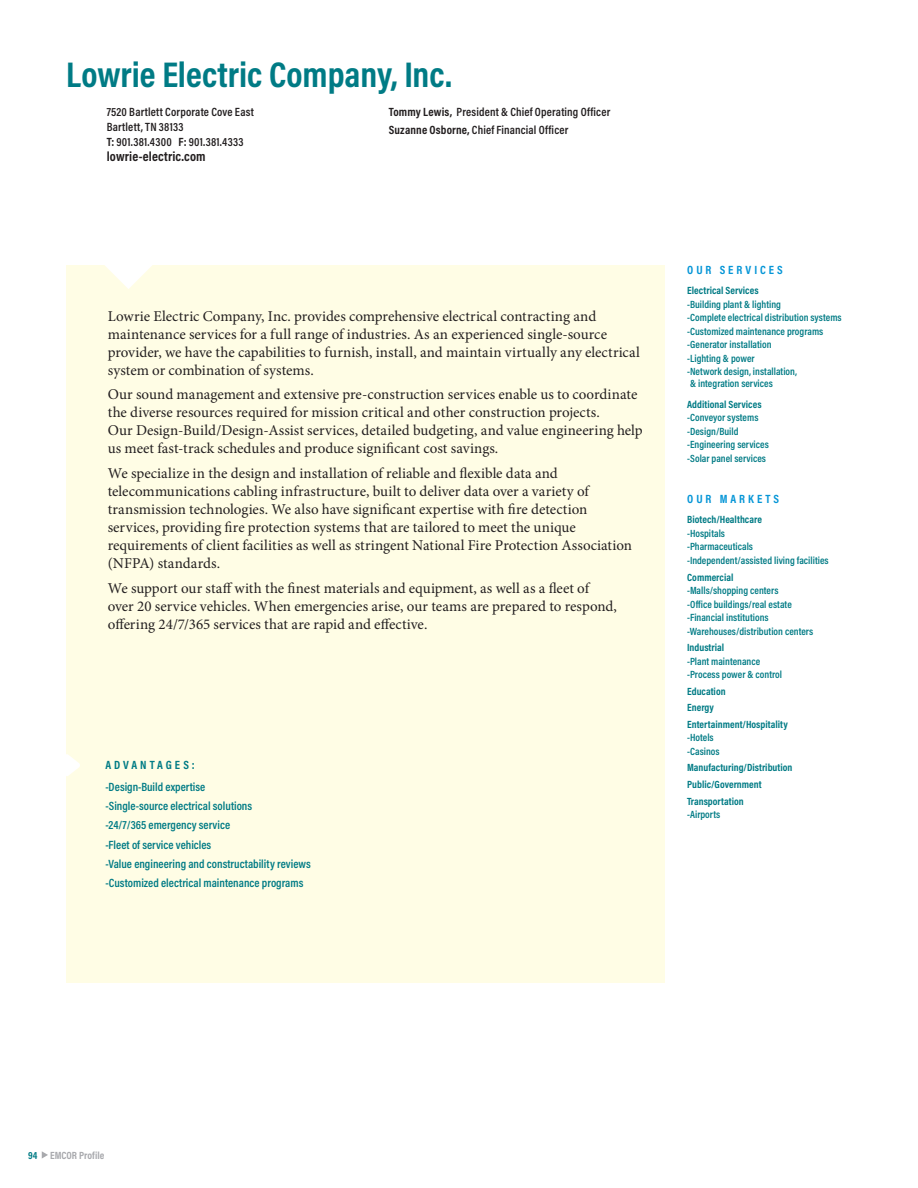
<style>
.page{position:relative;width:918px;height:1188px;background:#fff}
.page>*{position:absolute;margin:0;border:0;box-sizing:border-box;transform-origin:0 0}
.t1{font:700 36px "Acumin Pro Cond";color:#007b85}
.COMPANY_BIO{font:15px/18px "Minion Pro";color:#231f20}
.t2{font:700 13.5px "Acumin Pro Cond";letter-spacing:.01em;color:#231f20}
.ADVANTAGES_TEXT{font:600 12px "Acumin Pro Cond";color:#007b85}
.t3{font:600 12px/15px "Acumin Pro Cond";letter-spacing:.015em;color:#231f20}
.HEADLINE{font:700 12px "Acumin Pro Cond";letter-spacing:.25em;color:#0696d7}
.Advantages_Bold{font:700 12px "Acumin Pro Cond";letter-spacing:.245em;color:#007b85}
.BODY{font:600 10.5px/12px "Acumin Pro Cond";color:#007b85}
.SUBHEAD{font:700 10.5px "Acumin Pro Cond";color:#007b85}
.t4{font:700 10.5px "Acumin Pro Cond";color:#a8a9ad}
.s1{font-weight:700}
.s2{color:#007b85}
</style>
<div class="page">
<svg style="left:42px;top:1151px;width:6px;height:8px"></svg>
<div style="left:66px;top:266px;width:599px;height:717px;background:#fffde5"></div>
<svg style="left:84px;top:265px;width:87px;height:24px"></svg>
<svg style="left:66px;top:754px;width:14px;height:22px"></svg>
<p class="t1" style="left:66px;top:51px;width:387px">Lowrie Electric Company, Inc.</p>
<p class="t3" style="left:107px;top:104px;width:149px">7520 Bartlett Corporate Cove East<br>Bartlett, TN 38133</p>
<p class="t3" style="left:107px;top:134px;width:138px"><span class="s1">T:</span> 901.381.4300 <span class="s1">F:</span> 901.381.4333</p>
<p class="t2" style="left:107px;top:147px;width:101px">lowrie-electric.com</p>
<p class="t3" style="left:389px;top:104px;width:223px"><span class="s1">Tommy Lewis,</span> President &amp; Chief Operating Officer</p>
<p class="t3" style="left:389px;top:122px;width:181px"><span class="s1">Suzanne Osborne,</span> Chief Financial Officer</p>
<p class="COMPANY_BIO" style="left:108px;top:307px;width:534px">Lowrie Electric Company, Inc. provides comprehensive electrical contracting and maintenance services for a full range of industries. As an experienced single-source provider, we have the capabilities to furnish, install, and maintain virtually any electrical system or combination of systems.</p>
<p class="COMPANY_BIO" style="left:108px;top:386px;width:536px">Our sound management and extensive pre-construction services enable us to coordinate the diverse resources required for mission critical and other construction projects.<br>Our Design-Build/Design-Assist services, detailed budgeting, and value engineering help us meet fast-track schedules and produce significant cost savings.</p>
<p class="COMPANY_BIO" style="left:108px;top:464px;width:526px">We specialize in the design and installation of reliable and flexible data and telecommunications cabling infrastructure, built to deliver data over a variety of transmission technologies. We also have significant expertise with fire detection services, providing fire protection systems that are tailored to meet the unique requirements of client facilities as well as stringent National Fire Protection Association (NFPA) standards.</p>
<p class="COMPANY_BIO" style="left:108px;top:579px;width:511px">We support our staff with the finest materials and equipment, as well as a fleet of over 20 service vehicles. When emergencies arise, our teams are prepared to respond, offering 24/7/365 services that are rapid and effective.</p>
<p class="Advantages_Bold" style="left:105px;top:757px;width:91px">ADVANTAGES:</p>
<p class="ADVANTAGES_TEXT" style="left:105px;top:779px;width:101px">-Design-Build expertise</p>
<p class="ADVANTAGES_TEXT" style="left:105px;top:798px;width:148px">-Single-source electrical solutions</p>
<p class="ADVANTAGES_TEXT" style="left:105px;top:817px;width:126px">-24/7/365 emergency service</p>
<p class="ADVANTAGES_TEXT" style="left:105px;top:837px;width:107px">-Fleet of service vehicles</p>
<p class="ADVANTAGES_TEXT" style="left:105px;top:856px;width:207px">-Value engineering and constructability reviews</p>
<p class="ADVANTAGES_TEXT" style="left:105px;top:875px;width:199px">-Customized electrical maintenance programs</p>
<p class="HEADLINE" style="left:687px;top:262px;width:97px">OUR SERVICES</p>
<p class="SUBHEAD" style="left:687px;top:284px;width:73px">Electrical Services</p>
<p class="BODY" style="left:687px;top:298px;width:95px">-Building plant &amp; lighting</p>
<p class="BODY" style="left:687px;top:311px;width:156px">-Complete electrical distribution systems</p>
<p class="BODY" style="left:687px;top:325px;width:138px">-Customized maintenance programs</p>
<p class="BODY" style="left:687px;top:339px;width:86px">-Generator installation</p>
<p class="BODY" style="left:687px;top:352px;width:69px">-Lighting &amp; power</p>
<p class="BODY" style="left:687px;top:366px;width:111px">-Network design, installation, &amp; integration services</p>
<p class="SUBHEAD" style="left:687px;top:397px;width:76px">Additional Services</p>
<p class="BODY" style="left:687px;top:411px;width:73px">-Conveyor systems</p>
<p class="BODY" style="left:687px;top:425px;width:53px">-Design/Build</p>
<p class="BODY" style="left:687px;top:438px;width:83px">-Engineering services</p>
<p class="BODY" style="left:687px;top:452px;width:80px">-Solar panel services</p>
<p class="HEADLINE" style="left:687px;top:491px;width:93px">OUR MARKETS</p>
<p class="SUBHEAD" style="left:687px;top:513px;width:76px">Biotech/Healthcare</p>
<p class="BODY" style="left:687px;top:527px;width:39px">-Hospitals</p>
<p class="BODY" style="left:687px;top:541px;width:67px">-Pharmaceuticals</p>
<p class="BODY" style="left:687px;top:554px;width:143px">-Independent/assisted living facilities</p>
<p class="SUBHEAD" style="left:687px;top:570px;width:48px">Commercial</p>
<p class="BODY" style="left:687px;top:584px;width:93px">-Malls/shopping centers</p>
<p class="BODY" style="left:687px;top:598px;width:106px">-Office buildings/real estate</p>
<p class="BODY" style="left:687px;top:611px;width:83px">-Financial institutions</p>
<p class="BODY" style="left:687px;top:625px;width:128px">-Warehouses/distribution centers</p>
<p class="SUBHEAD" style="left:687px;top:641px;width:38px">Industrial</p>
<p class="BODY" style="left:687px;top:655px;width:75px">-Plant maintenance</p>
<p class="BODY" style="left:687px;top:668px;width:96px">-Process power &amp; control</p>
<p class="SUBHEAD" style="left:687px;top:684px;width:40px">Education</p>
<p class="SUBHEAD" style="left:687px;top:701px;width:28px">Energy</p>
<p class="SUBHEAD" style="left:687px;top:717px;width:102px">Entertainment/Hospitality</p>
<p class="BODY" style="left:687px;top:731px;width:28px">-Hotels</p>
<p class="BODY" style="left:687px;top:745px;width:34px">-Casinos</p>
<p class="SUBHEAD" style="left:687px;top:761px;width:107px">Manufacturing/Distribution</p>
<p class="SUBHEAD" style="left:687px;top:777px;width:76px">Public/Government</p>
<p class="SUBHEAD" style="left:687px;top:794px;width:58px">Transportation</p>
<p class="BODY" style="left:687px;top:808px;width:35px">-Airports</p>
<p class="t4" style="left:28px;top:1148px;width:78px"><span class="s2">94</span> EMCOR Profile</p>
</div>
